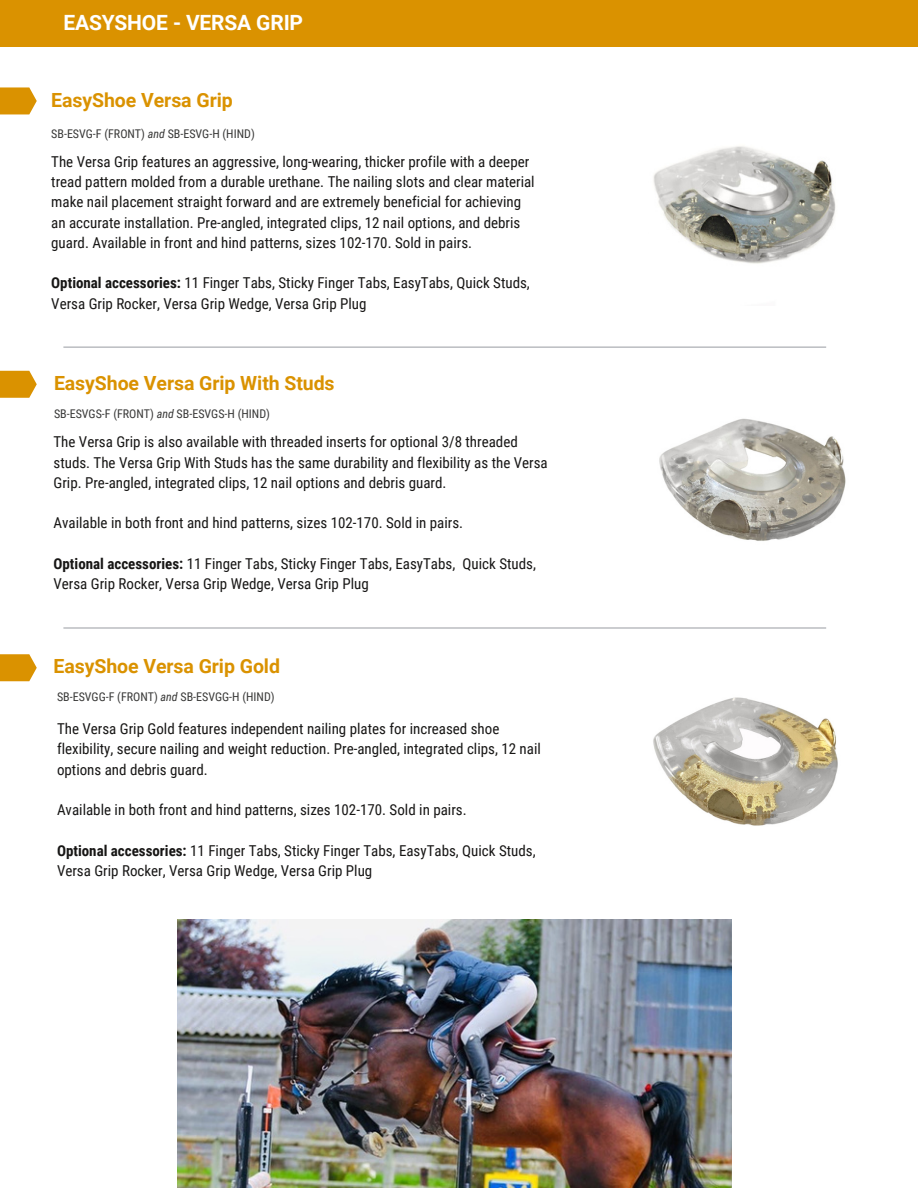
<style>
.page{position:relative;width:918px;height:1188px;background:#fff}
.page>*{position:absolute;margin:0;border:0;box-sizing:border-box;transform-origin:0 0}
.t1{font:700 21px "Roboto";letter-spacing:-.005em;color:#fff}
.t2{font:700 19.5px "Roboto";letter-spacing:-.005em;color:#da9200}
.t3{font:15px/20.2px "Roboto Condensed";color:#171615}
.t4{font:12px "Roboto Condensed";color:#383837}
.s1{font-style:italic}
.s2{font-weight:700}
</style>
<div class="page">
<img style="left:653px;top:146px;width:183px;height:118px">
<img style="left:659px;top:418px;width:187px;height:123px">
<hr style="left:63px;top:627px;width:763px;height:2px;background:#a4a7ac">
<img style="left:653px;top:697px;width:185px;height:129px">
<svg style="left:0;top:87px;width:37px;height:27px"></svg>
<svg style="left:0;top:371px;width:37px;height:27px"></svg>
<svg style="left:0;top:654px;width:37px;height:27px"></svg>
<div style="left:0;top:0;width:918px;height:47px;background:#da9200"></div>
<hr style="left:63px;top:347px;width:763px;height:1px;background:#a4a7ac">
<img style="left:177px;top:920px;width:555px;height:268px">
<h1 class="t1" style="left:63px;top:10px;width:241px">EASYSHOE - VERSA GRIP</h1>
<h2 class="t2" style="left:51px;top:89px;width:183px">EasyShoe Versa Grip</h2>
<p class="t4" style="left:51px;top:127px;width:205px">SB-ESVG-F (FRONT) <span class="s1">and</span> SB-ESVG-H (HIND)</p>
<p class="t3" style="left:51px;top:152px;width:485px">The Versa Grip features an aggressive, long-wearing, thicker profile with a deeper tread pattern molded from a durable urethane. The nailing slots and clear material make nail placement straight forward and are extremely beneficial for achieving an accurate installation. Pre-angled, integrated clips, 12 nail options, and debris guard. Available in front and hind patterns, sizes 102-170. Sold in pairs.</p>
<p class="t3" style="left:51px;top:273px;width:480px"><span class="s2">Optional accessories:</span> 11 Finger Tabs, Sticky Finger Tabs, EasyTabs, Quick Studs,<br>Versa Grip Rocker, Versa Grip Wedge, Versa Grip Plug</p>
<h2 class="t2" style="left:54px;top:372px;width:282px">EasyShoe Versa Grip With Studs</h2>
<p class="t4" style="left:54px;top:407px;width:218px">SB-ESVGS-F (FRONT) <span class="s1">and</span> SB-ESVGS-H (HIND)</p>
<p class="t3" style="left:54px;top:432px;width:496px">The Versa Grip is also available with threaded inserts for optional 3/8 threaded studs. The Versa Grip With Studs has the same durability and flexibility as the Versa<br>Grip. Pre-angled, integrated clips, 12 nail options and debris guard.</p>
<p class="t3" style="left:54px;top:513px;width:411px">Available in both front and hind patterns, sizes 102-170. Sold in pairs.</p>
<p class="t3" style="left:54px;top:554px;width:484px"><span class="s2">Optional accessories:</span> 11 Finger Tabs, Sticky Finger Tabs, EasyTabs, Quick Studs,<br>Versa Grip Rocker, Versa Grip Wedge, Versa Grip Plug</p>
<h2 class="t2" style="left:54px;top:655px;width:228px">EasyShoe Versa Grip Gold</h2>
<p class="t4" style="left:57px;top:690px;width:219px">SB-ESVGG-F (FRONT) <span class="s1">and</span> SB-ESVGG-H (HIND)</p>
<p class="t3" style="left:57px;top:719px;width:485px">The Versa Grip Gold features independent nailing plates for increased shoe flexibility, secure nailing and weight reduction. Pre-angled, integrated clips, 12 nail options and debris guard.</p>
<p class="t3" style="left:57px;top:800px;width:411px">Available in both front and hind patterns, sizes 102-170. Sold in pairs.</p>
<p class="t3" style="left:57px;top:840px;width:480px"><span class="s2">Optional accessories:</span> 11 Finger Tabs, Sticky Finger Tabs, EasyTabs, Quick Studs,<br>Versa Grip Rocker, Versa Grip Wedge, Versa Grip Plug</p>
</div>
